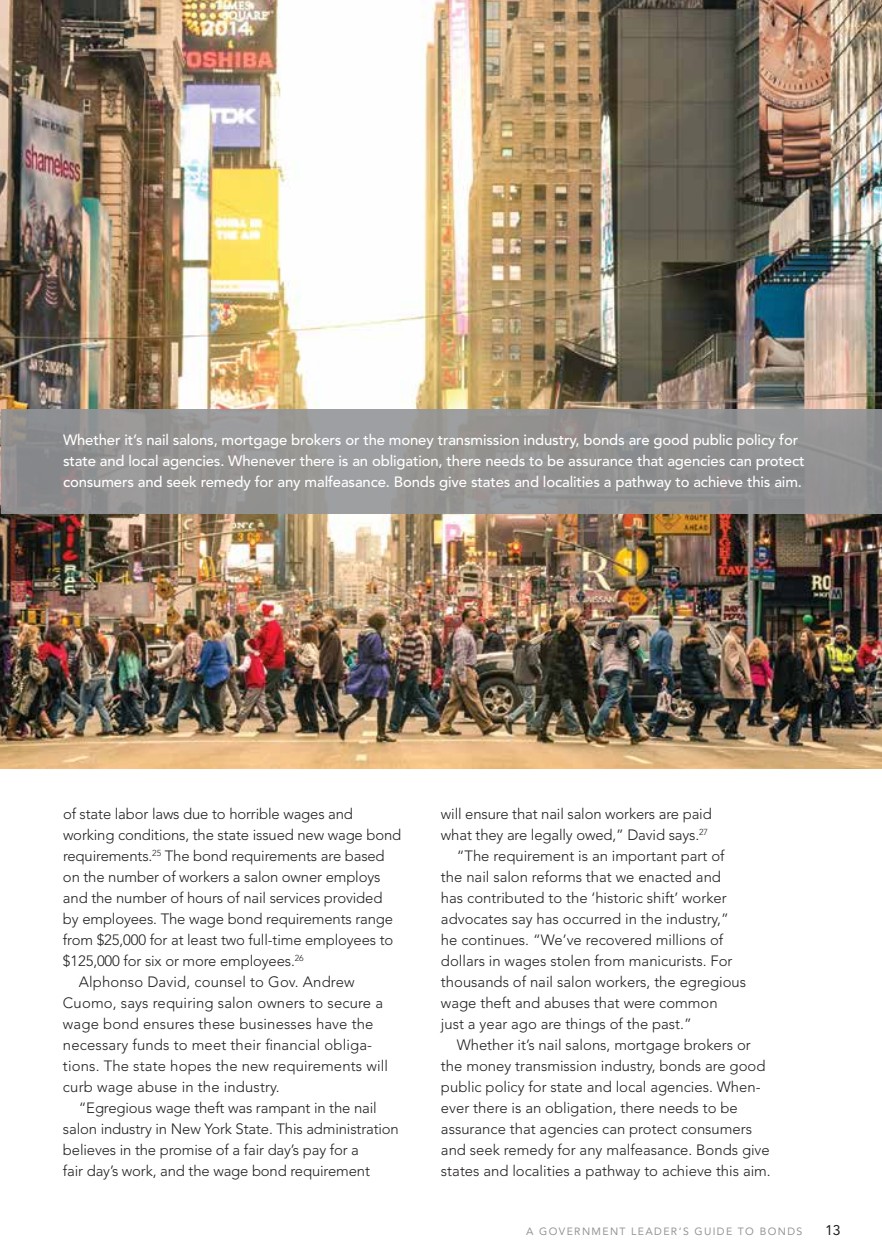
<style>
.page{position:relative;width:882px;height:1260px;background:#fff}
.page>*{position:absolute;margin:0;border:0;box-sizing:border-box;transform-origin:0 0}
.t1{font:300 14.88px "Avenir";color:#231f20}
.t2{font:500 14.88px/21px "Avenir";letter-spacing:-.01em;color:#fff}
.t3{font:14px "Avenir";color:#231f20}
.t4{font:10.5px "Avenir";letter-spacing:.13em;color:#939598}
</style>
<div class="page">
<img style="left:0;top:0;width:882px;height:769px">
<svg style="left:1px;top:409px;width:881px;height:105px;fill:#959393"></svg>
<p class="t2" style="left:63px;top:430px;width:743px">Whether it’s nail salons, mortgage brokers or the money transmission industry, bonds are good public policy for state and local agencies. Whenever there is an obligation, there needs to be assurance that agencies can protect consumers and seek remedy for any malfeasance. Bonds give states and localities a pathway to achieve this aim.</p>
<p class="t1" style="left:63px;top:805px;width:292px">of state labor laws due to horrible wages and</p>
<p class="t1" style="left:63px;top:826px;width:340px">working conditions, the state issued new wage bond</p>
<p class="t1" style="left:63px;top:847px;width:323px">requirements.<sup>25</sup> The bond requirements are based</p>
<p class="t1" style="left:63px;top:868px;width:319px">on the number of workers a salon owner employs</p>
<p class="t1" style="left:63px;top:889px;width:321px">and the number of hours of nail services provided</p>
<p class="t1" style="left:63px;top:910px;width:332px">by employees. The wage bond requirements range</p>
<p class="t1" style="left:63px;top:931px;width:332px">from $25,000 for at least two full-time employees to</p>
<p class="t1" style="left:63px;top:952px;width:242px">$125,000 for six or more employees.<sup>26</sup></p>
<p class="t1" style="left:79px;top:973px;width:277px">Alphonso David, counsel to Gov. Andrew</p>
<p class="t1" style="left:63px;top:994px;width:322px">Cuomo, says requiring salon owners to secure a</p>
<p class="t1" style="left:63px;top:1015px;width:312px">wage bond ensures these businesses have the</p>
<p class="t1" style="left:63px;top:1036px;width:311px">necessary funds to meet their financial obliga-</p>
<p class="t1" style="left:63px;top:1057px;width:327px">tions. The state hopes the new requirements will</p>
<p class="t1" style="left:63px;top:1078px;width:218px">curb wage abuse in the industry.</p>
<p class="t1" style="left:79px;top:1099px;width:300px">“Egregious wage theft was rampant in the nail</p>
<p class="t1" style="left:63px;top:1120px;width:337px">salon industry in New York State. This administration</p>
<p class="t1" style="left:63px;top:1141px;width:298px">believes in the promise of a fair day’s pay for a</p>
<p class="t1" style="left:63px;top:1162px;width:308px">fair day’s work, and the wage bond requirement</p>
<p class="t1" style="left:441px;top:805px;width:272px">will ensure that nail salon workers are paid</p>
<p class="t1" style="left:441px;top:826px;width:269px">what they are legally owed,” David says.<sup>27</sup></p>
<p class="t1" style="left:457px;top:847px;width:269px">“The requirement is an important part of</p>
<p class="t1" style="left:441px;top:868px;width:282px">the nail salon reforms that we enacted and</p>
<p class="t1" style="left:441px;top:889px;width:287px">has contributed to the ‘historic shift’ worker</p>
<p class="t1" style="left:441px;top:910px;width:289px">advocates say has occurred in the industry,”</p>
<p class="t1" style="left:441px;top:931px;width:284px">he continues. “We’ve recovered millions of</p>
<p class="t1" style="left:441px;top:952px;width:293px">dollars in wages stolen from manicurists. For</p>
<p class="t1" style="left:441px;top:973px;width:307px">thousands of nail salon workers, the egregious</p>
<p class="t1" style="left:441px;top:994px;width:278px">wage theft and abuses that were common</p>
<p class="t1" style="left:441px;top:1015px;width:252px">just a year ago are things of the past.”</p>
<p class="t1" style="left:457px;top:1036px;width:296px">Whether it’s nail salons, mortgage brokers or</p>
<p class="t1" style="left:441px;top:1057px;width:326px">the money transmission industry, bonds are good</p>
<p class="t1" style="left:441px;top:1078px;width:321px">public policy for state and local agencies. When-</p>
<p class="t1" style="left:441px;top:1099px;width:298px">ever there is an obligation, there needs to be</p>
<p class="t1" style="left:441px;top:1120px;width:313px">assurance that agencies can protect consumers</p>
<p class="t1" style="left:441px;top:1141px;width:330px">and seek remedy for any malfeasance. Bonds give</p>
<p class="t1" style="left:441px;top:1162px;width:331px">states and localities a pathway to achieve this aim.</p>
<p class="t4" style="left:526px;top:1225px;width:278px">A GOVERNMENT LEADER’S GUIDE TO BONDS</p>
<p class="t3" style="left:825px;top:1222px;width:17px">13</p>
</div>
